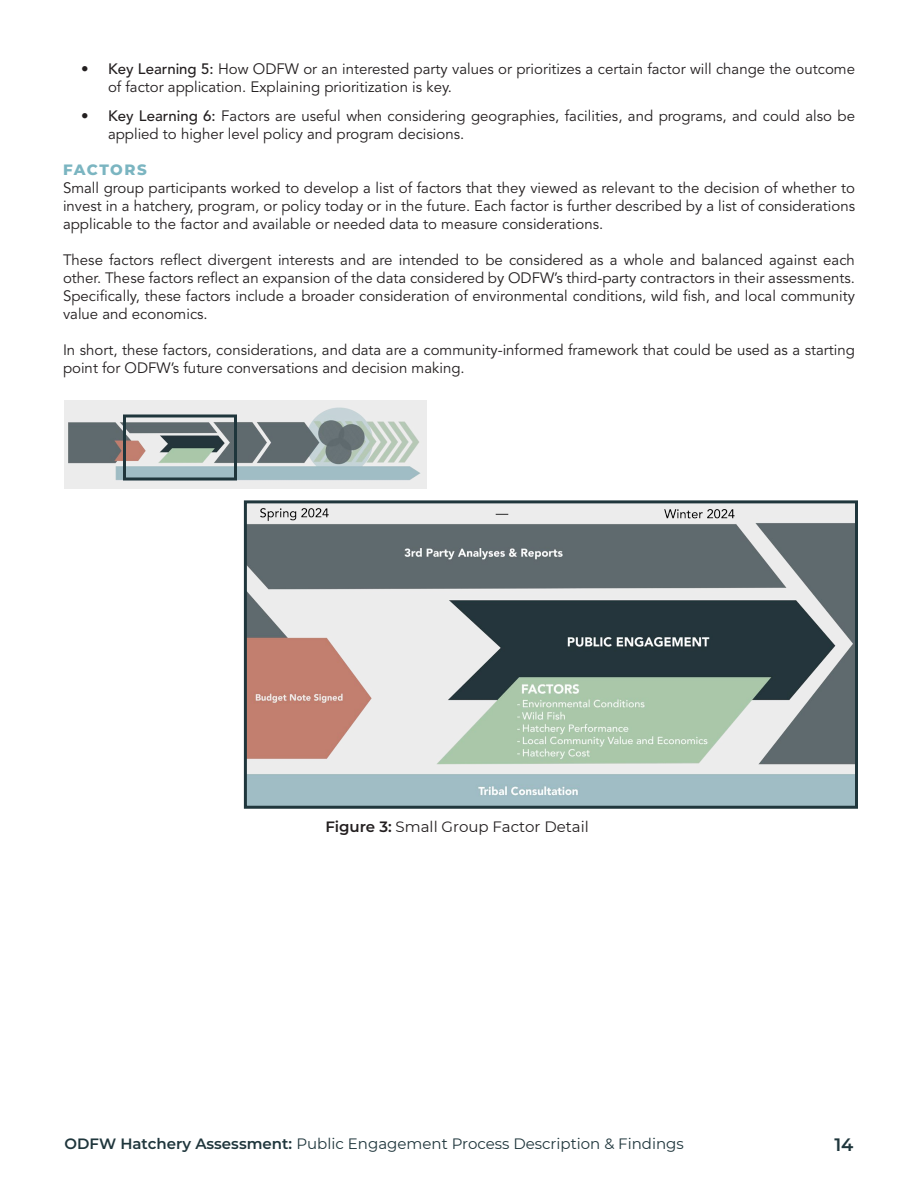
<style>
.page{position:relative;width:918px;height:1188px;background:#fff}
.page>*{position:absolute;margin:0;border:0;box-sizing:border-box;transform-origin:0 0}
.t1{font:600 18px "Montserrat";color:#1f363c}
.t2{font:15px/18px "Avenir LT Std";color:#231f20}
.t3{font:15px "Montserrat";color:#1f363c}
.t4{font:15px "Montserrat";color:#231f20}
.t5{font:800 15px "Montserrat";letter-spacing:.09em;color:#7bb5c1}
.s1{font-weight:500}
.s2{font-weight:600}
</style>
<div class="page">
<img style="left:64px;top:400px;width:362px;height:88px">
<div style="left:123px;top:414px;width:114px;height:66px;border:3px solid #1f363c"></div>
<img style="left:248px;top:504px;width:606px;height:301px">
<div style="left:244px;top:500px;width:614px;height:309px;border:3px solid #1f363c"></div>
<p class="t2" style="left:108px;top:61px;width:749px;text-indent:-27px"><span class="s1">• Key Learning 5:</span> How ODFW or an interested party values or prioritizes a certain factor will change the outcome of factor application. Explaining prioritization is key.</p>
<p class="t2" style="left:108px;top:107px;width:749px;text-indent:-27px"><span class="s1">• Key Learning 6:</span> Factors are useful when considering geographies, facilities, and programs, and could also be applied to higher level policy and program decisions.</p>
<p class="t5" style="left:63px;top:159px;width:85px">FACTORS</p>
<p class="t2" style="left:63px;top:179px;width:794px;text-align:justify">Small group participants worked to develop a list of factors that they viewed as relevant to the decision of whether to invest in a hatchery, program, or policy today or in the future. Each factor is further described by a list of considerations applicable to the factor and available or needed data to measure considerations.</p>
<p class="t2" style="left:63px;top:251px;width:793px;text-align:justify">These factors reflect divergent interests and are intended to be considered as a whole and balanced against each other. These factors reflect an expansion of the data considered by ODFW’s third-party contractors in their assessments.<br>Specifically, these factors include a broader consideration of environmental conditions, wild fish, and local community value and economics.</p>
<p class="t2" style="left:63px;top:341px;width:794px">In short, these factors, considerations, and data are a community-informed framework that could be used as a starting point for ODFW’s future conversations and decision making.</p>
<p class="t4" style="left:325px;top:816px;width:265px"><span class="s2">Figure 3:</span> Small Group Factor Detail</p>
<p class="t3" style="left:64px;top:1133px;width:621px"><span class="s2">ODFW Hatchery Assessment:</span> Public Engagement Process Description &amp; Findings</p>
<p class="t1" style="left:834px;top:1132px;width:21px">14</p>
</div>
